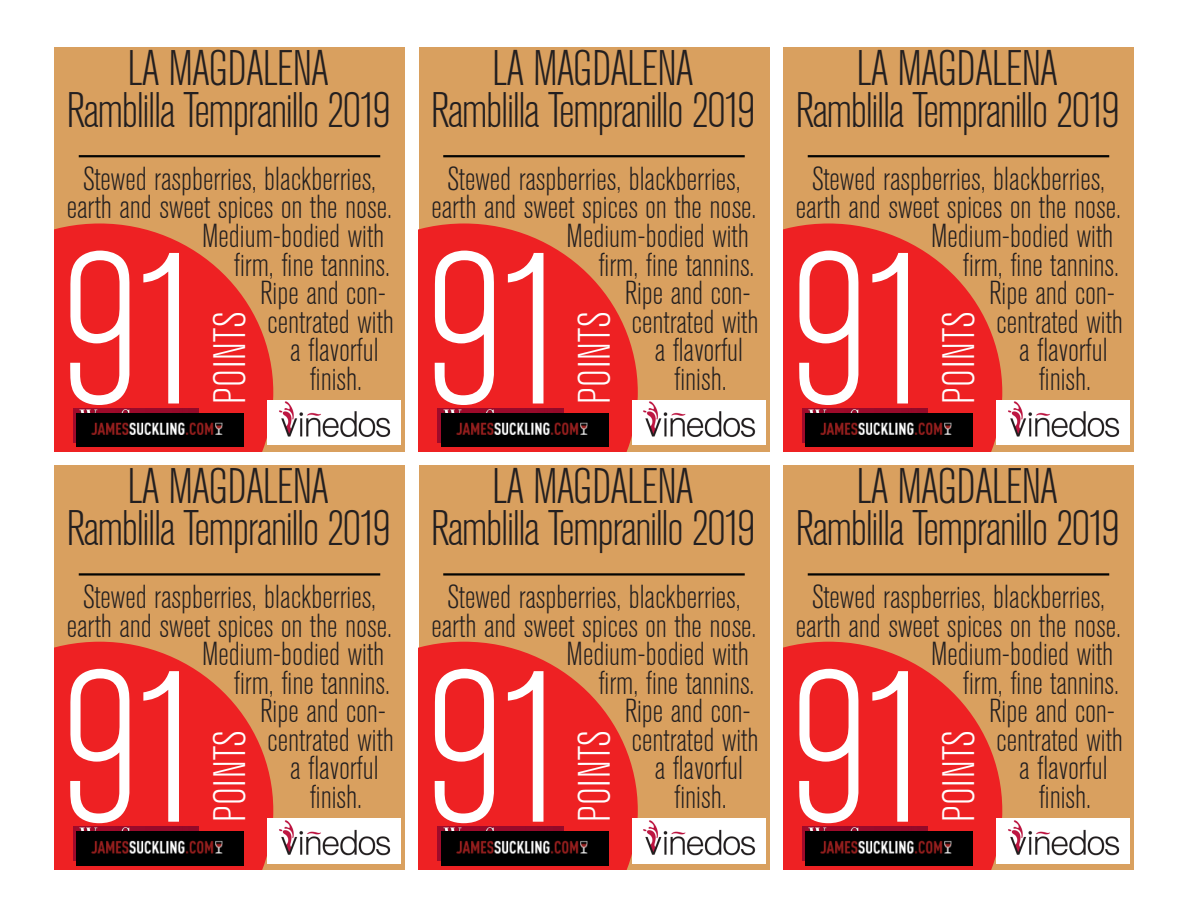
<style>
.page{position:relative;width:1188px;height:918px;background:#fff}
.page>*{position:absolute;margin:0;border:0;box-sizing:border-box;transform-origin:0 0}
.t1{font:300 condensed 214.5px "Akzidenz Grotesk BE";letter-spacing:-.03em;color:#fff}
.t2{font:300 condensed 49.5px/42px "Akzidenz Grotesk BE";letter-spacing:-.03em;color:#231f20;text-align:center}
.t3{font:300 condensed 45px "Akzidenz Grotesk BE";color:#fff}
.t4{font:300 condensed 33px "Akzidenz Grotesk BE";color:#231f20}
</style>
<div class="page">
<div style="left:55px;top:47px;width:350px;height:405px;background:#d9a05f"></div>
<svg style="left:54px;top:224px;width:219px;height:228px;background:#ea332c"></svg>
<img style="left:73px;top:409px;width:126px;height:33px">
<img style="left:76px;top:413px;width:168px;height:34px">
<hr style="left:79px;top:155px;width:301px;height:2px;background:#040503">
<img style="left:268px;top:400px;width:133px;height:45px">
<div style="left:419px;top:47px;width:351px;height:405px;background:#d9a05f"></div>
<svg style="left:418px;top:224px;width:220px;height:228px;background:#ea312b"></svg>
<img style="left:438px;top:409px;width:125px;height:33px">
<img style="left:441px;top:413px;width:167px;height:34px">
<hr style="left:443px;top:155px;width:302px;height:2px;background:#040503">
<img style="left:632px;top:400px;width:133px;height:45px">
<div style="left:784px;top:47px;width:350px;height:405px;background:#d9a05f"></div>
<svg style="left:783px;top:224px;width:219px;height:228px;background:#ea332c"></svg>
<img style="left:802px;top:409px;width:126px;height:33px">
<img style="left:806px;top:413px;width:167px;height:34px">
<hr style="left:808px;top:155px;width:301px;height:2px;background:#040503">
<img style="left:997px;top:400px;width:133px;height:45px">
<div style="left:55px;top:465px;width:350px;height:405px;background:#d9a05f"></div>
<svg style="left:54px;top:642px;width:219px;height:228px;background:#e9342c"></svg>
<img style="left:73px;top:827px;width:126px;height:34px">
<img style="left:76px;top:831px;width:168px;height:34px">
<hr style="left:79px;top:573px;width:301px;height:3px;background:#040503">
<img style="left:268px;top:819px;width:133px;height:44px">
<div style="left:419px;top:465px;width:351px;height:405px;background:#d9a05f"></div>
<svg style="left:418px;top:642px;width:220px;height:228px;background:#e9312b"></svg>
<img style="left:438px;top:827px;width:125px;height:34px">
<img style="left:441px;top:831px;width:167px;height:34px">
<hr style="left:443px;top:573px;width:302px;height:3px;background:#040503">
<img style="left:632px;top:819px;width:133px;height:44px">
<div style="left:784px;top:465px;width:350px;height:405px;background:#d9a05f"></div>
<svg style="left:783px;top:642px;width:219px;height:228px;background:#e9342c"></svg>
<img style="left:802px;top:827px;width:126px;height:34px">
<img style="left:806px;top:831px;width:167px;height:34px">
<hr style="left:808px;top:573px;width:301px;height:3px;background:#040503">
<img style="left:997px;top:819px;width:133px;height:44px">
<p class="t2" style="left:66px;top:48px;width:326px">LA MAGDALENA<br>Ramblilla Tempranillo 2019</p>
<p class="t4" style="left:83px;top:161px;width:295px">Stewed raspberries, blackberries,</p>
<p class="t4" style="left:67px;top:189px;width:327px">earth and sweet spices on the nose.</p>
<p class="t4" style="left:202px;top:218px;width:184px">Medium-bodied with</p>
<p class="t4" style="left:234px;top:246px;width:158px">firm, fine tannins.</p>
<p class="t4" style="left:260px;top:275px;width:127px">Ripe and con-</p>
<p class="t4" style="left:267px;top:303px;width:128px">centrated with</p>
<p class="t4" style="left:290px;top:332px;width:90px">a flavorful</p>
<p class="t4" style="left:310px;top:361px;width:54px">finish.</p>
<p class="t1" style="left:63px;top:215px;width:147px">91</p>
<p class="t3" style="left:206px;top:404px;width:93px;rotate:-90deg">POINTS</p>
<p class="t2" style="left:66px;top:466px;width:326px">LA MAGDALENA<br>Ramblilla Tempranillo 2019</p>
<p class="t4" style="left:83px;top:579px;width:295px">Stewed raspberries, blackberries,</p>
<p class="t4" style="left:67px;top:608px;width:327px">earth and sweet spices on the nose.</p>
<p class="t4" style="left:202px;top:636px;width:184px">Medium-bodied with</p>
<p class="t4" style="left:234px;top:665px;width:158px">firm, fine tannins.</p>
<p class="t4" style="left:260px;top:693px;width:127px">Ripe and con-</p>
<p class="t4" style="left:267px;top:722px;width:128px">centrated with</p>
<p class="t4" style="left:290px;top:750px;width:90px">a flavorful</p>
<p class="t4" style="left:310px;top:779px;width:54px">finish.</p>
<p class="t1" style="left:63px;top:633px;width:147px">91</p>
<p class="t3" style="left:206px;top:822px;width:93px;rotate:-90deg">POINTS</p>
<p class="t2" style="left:431px;top:48px;width:326px">LA MAGDALENA<br>Ramblilla Tempranillo 2019</p>
<p class="t4" style="left:447px;top:161px;width:295px">Stewed raspberries, blackberries,</p>
<p class="t4" style="left:431px;top:189px;width:327px">earth and sweet spices on the nose.</p>
<p class="t4" style="left:567px;top:218px;width:184px">Medium-bodied with</p>
<p class="t4" style="left:598px;top:246px;width:158px">firm, fine tannins.</p>
<p class="t4" style="left:625px;top:275px;width:127px">Ripe and con-</p>
<p class="t4" style="left:632px;top:303px;width:128px">centrated with</p>
<p class="t4" style="left:655px;top:332px;width:90px">a flavorful</p>
<p class="t4" style="left:674px;top:361px;width:54px">finish.</p>
<p class="t1" style="left:428px;top:215px;width:147px">91</p>
<p class="t3" style="left:570px;top:404px;width:93px;rotate:-90deg">POINTS</p>
<p class="t2" style="left:431px;top:466px;width:326px">LA MAGDALENA<br>Ramblilla Tempranillo 2019</p>
<p class="t4" style="left:447px;top:579px;width:295px">Stewed raspberries, blackberries,</p>
<p class="t4" style="left:431px;top:608px;width:327px">earth and sweet spices on the nose.</p>
<p class="t4" style="left:567px;top:636px;width:184px">Medium-bodied with</p>
<p class="t4" style="left:598px;top:665px;width:158px">firm, fine tannins.</p>
<p class="t4" style="left:625px;top:693px;width:127px">Ripe and con-</p>
<p class="t4" style="left:632px;top:722px;width:128px">centrated with</p>
<p class="t4" style="left:655px;top:750px;width:90px">a flavorful</p>
<p class="t4" style="left:674px;top:779px;width:54px">finish.</p>
<p class="t1" style="left:428px;top:633px;width:147px">91</p>
<p class="t3" style="left:570px;top:822px;width:93px;rotate:-90deg">POINTS</p>
<p class="t2" style="left:795px;top:48px;width:326px">LA MAGDALENA<br>Ramblilla Tempranillo 2019</p>
<p class="t4" style="left:812px;top:161px;width:295px">Stewed raspberries, blackberries,</p>
<p class="t4" style="left:796px;top:189px;width:327px">earth and sweet spices on the nose.</p>
<p class="t4" style="left:931px;top:218px;width:184px">Medium-bodied with</p>
<p class="t4" style="left:963px;top:246px;width:158px">firm, fine tannins.</p>
<p class="t4" style="left:989px;top:275px;width:127px">Ripe and con-</p>
<p class="t4" style="left:996px;top:303px;width:128px">centrated with</p>
<p class="t4" style="left:1019px;top:332px;width:90px">a flavorful</p>
<p class="t4" style="left:1039px;top:361px;width:54px">finish.</p>
<p class="t1" style="left:792px;top:215px;width:147px">91</p>
<p class="t3" style="left:935px;top:404px;width:93px;rotate:-90deg">POINTS</p>
<p class="t2" style="left:795px;top:466px;width:326px">LA MAGDALENA<br>Ramblilla Tempranillo 2019</p>
<p class="t4" style="left:812px;top:579px;width:295px">Stewed raspberries, blackberries,</p>
<p class="t4" style="left:796px;top:608px;width:327px">earth and sweet spices on the nose.</p>
<p class="t4" style="left:931px;top:636px;width:184px">Medium-bodied with</p>
<p class="t4" style="left:963px;top:665px;width:158px">firm, fine tannins.</p>
<p class="t4" style="left:989px;top:693px;width:127px">Ripe and con-</p>
<p class="t4" style="left:996px;top:722px;width:128px">centrated with</p>
<p class="t4" style="left:1019px;top:750px;width:90px">a flavorful</p>
<p class="t4" style="left:1039px;top:779px;width:54px">finish.</p>
<p class="t1" style="left:792px;top:633px;width:147px">91</p>
<p class="t3" style="left:935px;top:822px;width:93px;rotate:-90deg">POINTS</p>
</div>
